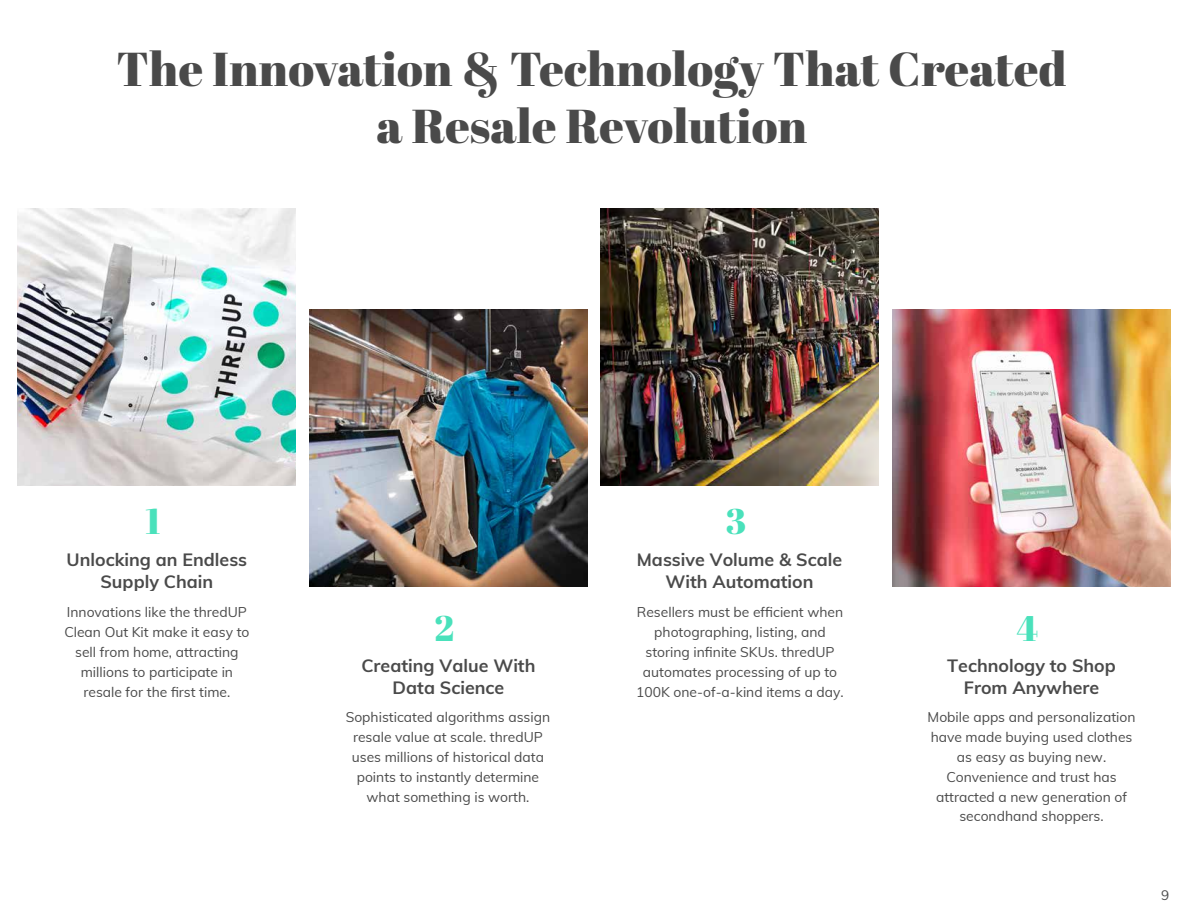
<style>
.page{position:relative;width:1188px;height:918px;background:#fff}
.page>*{position:absolute;margin:0;border:0;box-sizing:border-box;transform-origin:0 0}
.t1{font:47.55px/57.4px "Abril Fatface";letter-spacing:.005em;color:#4a4a4a;text-align:center}
.t2{font:35.7px "Abril Fatface";color:#4ae1bb}
.t3{font:700 17.85px/21.8px "Muli";color:#4a4a4a;text-align:center}
.t4{font:13.8px/19.8px "Muli";color:#4a4a4a;text-align:center}
.t5{font:13.5px "Muli";color:#4c4d4d}
</style>
<div class="page">
<img style="left:18px;top:209px;width:277px;height:277px">
<img style="left:310px;top:310px;width:277px;height:277px">
<img style="left:893px;top:310px;width:277px;height:277px">
<img style="left:601px;top:209px;width:277px;height:277px">
<h1 class="t1" style="left:117px;top:39px;width:952px">The Innovation &amp; Technology That Created a Resale Revolution</h1>
<h2 class="t2" style="left:146px;top:496px;width:17px">1</h2>
<h2 class="t2" style="left:726px;top:496px;width:22px">3</h2>
<p class="t3" style="left:67px;top:548px;width:182px">Unlocking an Endless<br>Supply Chain</p>
<p class="t3" style="left:637px;top:548px;width:207px">Massive Volume &amp; Scale<br>With Automation</p>
<p class="t4" style="left:64px;top:602px;width:187px">Innovations like the thredUP<br>Clean Out Kit make it easy to sell from home, attracting millions to participate in resale for the first time.</p>
<h2 class="t2" style="left:435px;top:603px;width:21px">2</h2>
<p class="t3" style="left:361px;top:654px;width:176px">Creating Value With<br>Data Science</p>
<p class="t4" style="left:636px;top:602px;width:209px">Resellers must be efficient when photographing, listing, and storing infinite SKUs. thredUP automates processing of up to<br>100K one-of-a-kind items a day.</p>
<h2 class="t2" style="left:1017px;top:603px;width:23px">4</h2>
<p class="t3" style="left:947px;top:654px;width:170px">Technology to Shop<br>From Anywhere</p>
<p class="t4" style="left:346px;top:707px;width:206px">Sophisticated algorithms assign resale value at scale. thredUP uses millions of historical data points to instantly determine what something is worth.</p>
<p class="t4" style="left:928px;top:707px;width:209px">Mobile apps and personalization have made buying used clothes as easy as buying new.<br>Convenience and trust has attracted a new generation of secondhand shoppers.</p>
<p class="t5" style="left:1161px;top:885px;width:10px">9</p>
</div>
